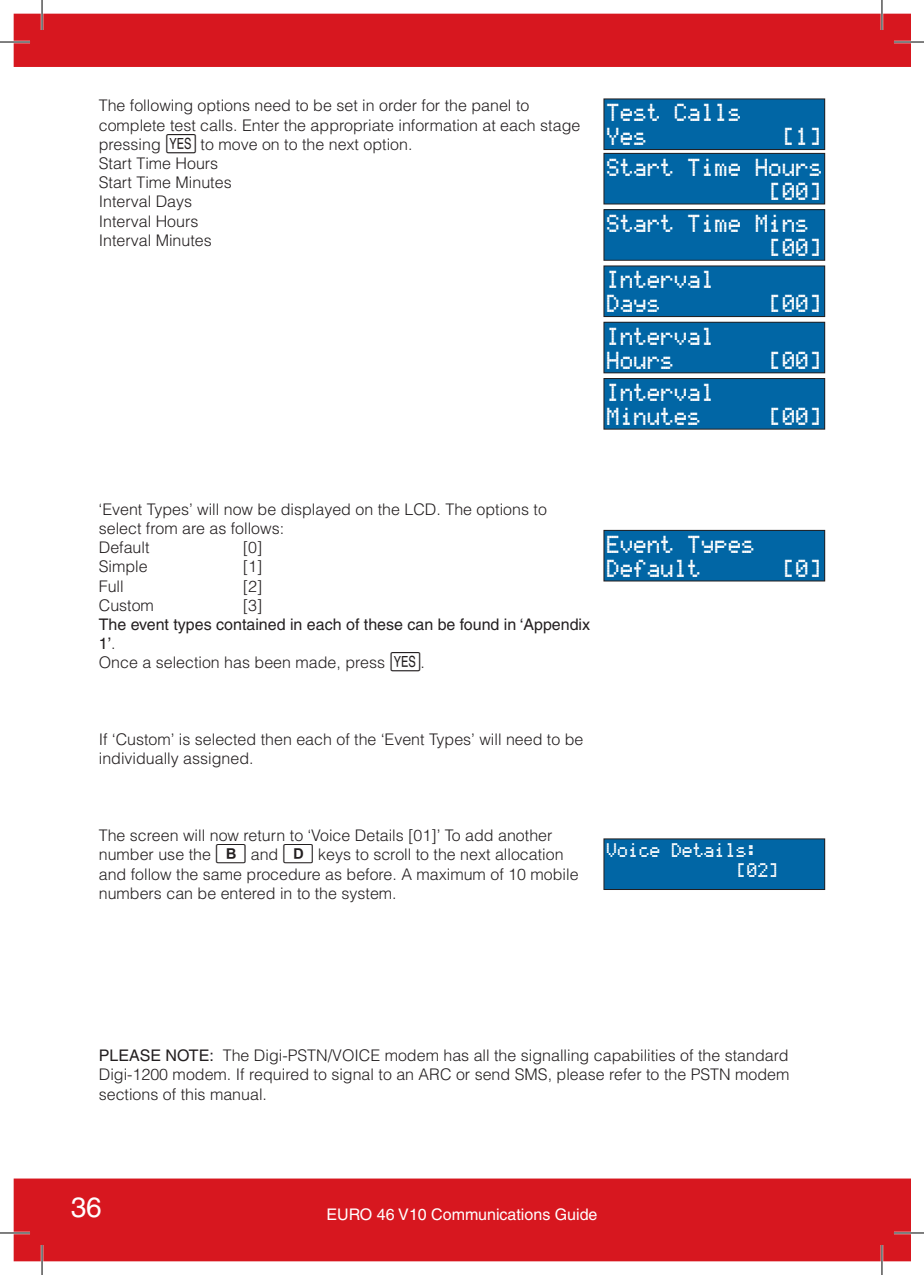
<style>
.page{position:relative;width:924px;height:1275px;background:#fff}
.page>*{position:absolute;margin:0;border:0;box-sizing:border-box;transform-origin:0 0}
.t1{font:28px "Helvetica";color:#fff}
.t2{font:20px/24px "Matrix LCDV2";color:#fff}
.t3{font:300 16px/19.2px "Helvetica";color:#231f20}
.t4{font:16px/19.2px "Helvetica";color:#231f20}
.t5{font:16px "Helvetica";color:#fff}
.t6{font:16px/19.2px "Matrix LCDV2";color:#fff}
.s1{font-family:"Matrix RKP23";font-weight:400}
.s2{font-weight:300}
.s3{font-family:"Matrix RKP23"}
.s4{font-weight:400}
</style>
<div class="page">
<div style="left:14px;top:1178px;width:895px;height:83px;background:#d7171f"></div>
<div style="left:14px;top:14px;width:895px;height:53px;background:#d7171f"></div>
<div style="left:603px;top:153px;width:221px;height:51px;background:#0166a5"></div>
<div style="left:603px;top:153px;width:221px;height:51px;border:1px solid #231f20"></div>
<div style="left:603px;top:210px;width:221px;height:50px;background:#0166a5"></div>
<div style="left:603px;top:209px;width:221px;height:52px;border:1px solid #231f20"></div>
<div style="left:603px;top:266px;width:221px;height:50px;background:#0166a5"></div>
<div style="left:603px;top:265px;width:221px;height:52px;border:1px solid #231f20"></div>
<div style="left:603px;top:322px;width:221px;height:51px;background:#0166a5"></div>
<div style="left:603px;top:322px;width:221px;height:51px;border:1px solid #231f20"></div>
<div style="left:603px;top:378px;width:221px;height:51px;background:#0166a5"></div>
<div style="left:603px;top:378px;width:221px;height:51px;border:1px solid #231f20"></div>
<div style="left:603px;top:99px;width:221px;height:51px;background:#0166a5"></div>
<div style="left:603px;top:98px;width:221px;height:52px;border:1px solid #231f20"></div>
<div style="left:603px;top:839px;width:221px;height:50px;background:#0166a5"></div>
<div style="left:603px;top:838px;width:221px;height:52px;border:1px solid #231f20"></div>
<div style="left:603px;top:530px;width:221px;height:51px;background:#0166a5"></div>
<div style="left:603px;top:530px;width:221px;height:51px;border:1px solid #231f20"></div>
<hr style="left:0;top:41px;width:30px;height:2px;background:#fff">
<hr style="left:893px;top:41px;width:30px;height:2px;background:#fff">
<hr style="left:0;top:1231px;width:30px;height:3px;background:#fff">
<hr style="left:893px;top:1231px;width:30px;height:3px;background:#fff">
<hr style="left:41px;top:0;width:2px;height:30px;background:#fff">
<hr style="left:41px;top:1245px;width:2px;height:30px;background:#fff">
<hr style="left:880px;top:0;width:2px;height:30px;background:#fff">
<hr style="left:880px;top:1245px;width:2px;height:30px;background:#fff">
<hr style="left:0;top:42px;width:30px;height:1px;background:#000">
<hr style="left:893px;top:42px;width:30px;height:1px;background:#000">
<hr style="left:0;top:1232px;width:30px;height:1px;background:#000">
<hr style="left:893px;top:1232px;width:30px;height:1px;background:#000">
<hr style="left:42px;top:0;width:1px;height:30px;background:#000">
<hr style="left:42px;top:1245px;width:1px;height:30px;background:#000">
<hr style="left:881px;top:0;width:1px;height:30px;background:#000">
<hr style="left:881px;top:1245px;width:1px;height:30px;background:#000">
<p class="t3" style="left:99px;top:96px;width:483px">The following options need to be set in order for the panel to complete test calls. Enter the appropriate information at each stage pressing <span class="s1">f</span> to move on to the next option.<br>Start Time Hours<br>Start Time Minutes<br>Interval Days<br>Interval Hours<br>Interval Minutes</p>
<p class="t2" style="left:606px;top:97px;width:136px">Test Calls<br>Yes</p>
<p class="t2" style="left:781px;top:121px;width:42px">[1]</p>
<p class="t2" style="left:606px;top:151px;width:217px;text-align:right">Start Time Hours [00]</p>
<p class="t2" style="left:767px;top:207px;width:55px;text-indent:-162px">Start Time Mins [00]</p>
<p class="t2" style="left:606px;top:264px;width:109px">Interval<br>Days</p>
<p class="t2" style="left:767px;top:288px;width:55px">[00]</p>
<p class="t2" style="left:606px;top:320px;width:109px">Interval<br>Hours</p>
<p class="t2" style="left:606px;top:376px;width:109px">Interval<br>Minutes</p>
<p class="t2" style="left:767px;top:344px;width:55px">[00]</p>
<p class="t2" style="left:767px;top:400px;width:55px">[00]</p>
<p class="t3" style="left:99px;top:499px;width:449px">‘Event Types’ will now be displayed on the LCD. The options to select from are as follows:<br>Default</p>
<p class="t3" style="left:243px;top:537px;width:21px">[0]</p>
<p class="t3" style="left:99px;top:556px;width:50px">Simple</p>
<p class="t3" style="left:243px;top:556px;width:21px">[1]</p>
<p class="t3" style="left:99px;top:576px;width:26px">Full</p>
<p class="t3" style="left:243px;top:576px;width:21px">[2]</p>
<p class="t3" style="left:99px;top:595px;width:57px">Custom</p>
<p class="t3" style="left:243px;top:595px;width:21px">[3]</p>
<p class="t4" style="left:99px;top:614px;width:492px">The event types contained in each of these can be found in ‘Appendix<br>1’<span class="s2">.<br>Once a selection has been made, press</span> <span class="s3">f</span><span class="s2">.</span></p>
<p class="t2" style="left:606px;top:528px;width:150px">Event Types<br>Default</p>
<p class="t2" style="left:781px;top:552px;width:42px">[0]</p>
<p class="t3" style="left:99px;top:729px;width:486px">If ‘Custom’ is selected then each of the ‘Event Types’ will need to be individually assigned.</p>
<p class="t3" style="left:99px;top:825px;width:481px">The screen will now return to ‘Voice Details [01]’ To add another number use the <span class="s1">b</span> and <span class="s1">d</span> keys to scroll to the next allocation and follow the same procedure as before. A maximum of 10 mobile numbers can be entered in to the system.</p>
<p class="t6" style="left:735px;top:838px;width:45px;text-indent:-129px">Voice Details: [02]</p>
<p class="t3" style="left:99px;top:1045px;width:691px;text-align:justify"><span class="s4">PLEASE NOTE:</span> The Digi-PSTN/VOICE modem has all the signalling capabilities of the standard Digi-1200 modem. If required to signal to an ARC or send SMS, please refer to the PSTN modem sections of this manual.</p>
<h1 class="t1" style="left:71px;top:1191px;width:33px">36</h1>
<p class="t5" style="left:326px;top:1205px;width:272px">EURO 46 V10 Communications Guide</p>
</div>
